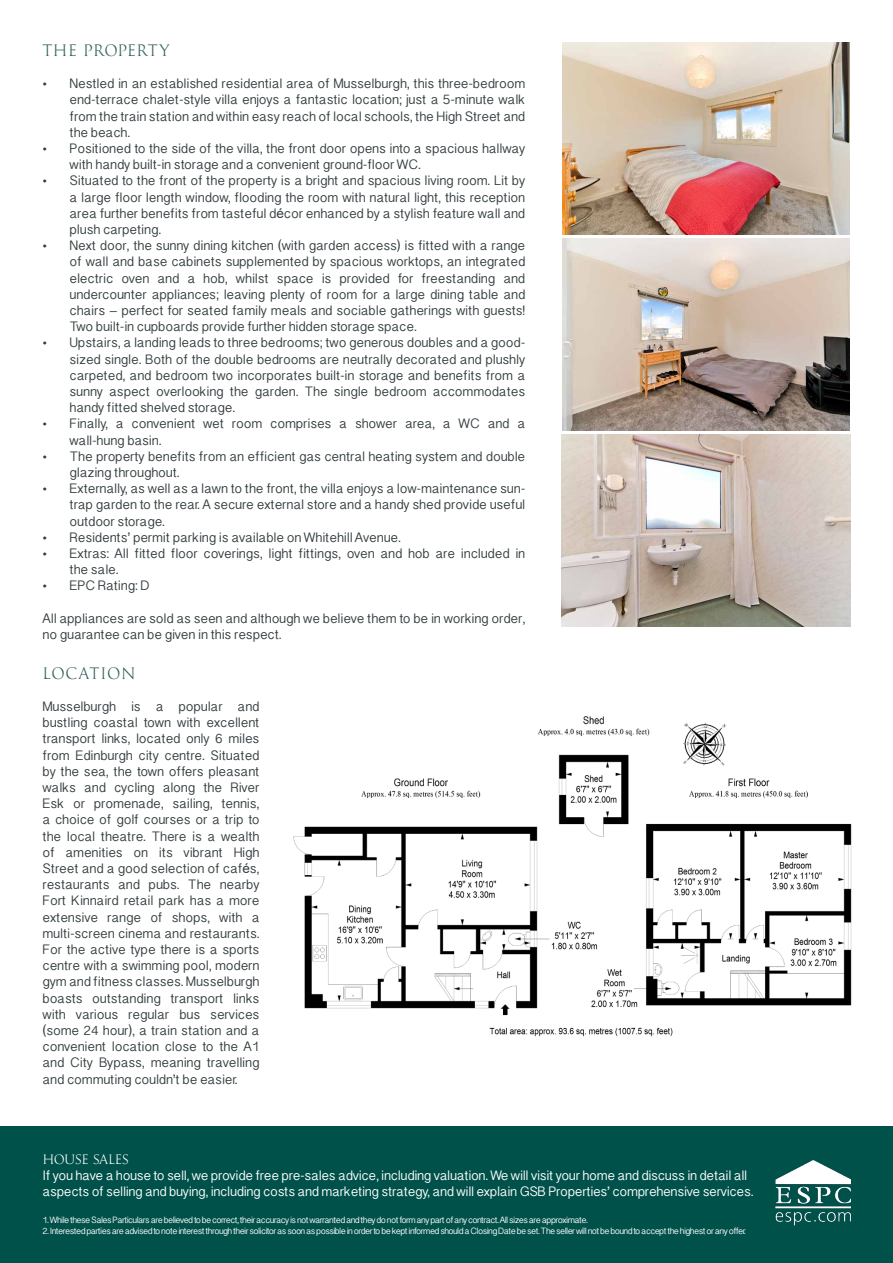
<style>
.page{position:relative;width:893px;height:1263px;background:#fff}
.page>*{position:absolute;margin:0;border:0;box-sizing:border-box;transform-origin:0 0}
.t1{font:16.5px "Goudy Trajan";letter-spacing:.01em;color:#32615c}
.t2{font:16.5px "Goudy Trajan";letter-spacing:.07em;color:#32615c}
.t3{font:13.5px/16.2px "Devanagari Sangam MN";color:#323c3f;text-align:justify}
.t4{font:13.5px/16.2px "Devanagari Sangam MN";letter-spacing:-.01em;color:#fff}
.t5{font:13.5px "Goudy Trajan";letter-spacing:-.005em;color:#fff}
.t6{font:9px "Devanagari Sangam MN";letter-spacing:-.05em;color:#fff}
.s1{font-family:"Arial"}
</style>
<div class="page">
<div style="left:0;top:1127px;width:893px;height:136px;background:#01514b"></div>
<img style="left:775px;top:1160px;width:75px;height:65px">
<img style="left:562px;top:43px;width:287px;height:191px">
<img style="left:562px;top:238px;width:287px;height:192px">
<img style="left:561px;top:434px;width:289px;height:192px">
<img style="left:293px;top:716px;width:559px;height:321px">
<p class="t1" style="left:43px;top:41px;width:129px">THE PROPERTY</p>
<p class="t3" style="left:70px;top:75px;width:457px;text-indent:-27px">• Nestled in an established residential area of Musselburgh, this three-bedroom end-terrace chalet-style villa enjoys a fantastic location; just a 5-minute walk from the train station and within easy reach of local schools, the High Street and the beach.</p>
<p class="t3" style="left:70px;top:140px;width:457px;text-indent:-27px">• Positioned to the side of the villa, the front door opens into a spacious hallway with handy built-in storage and a convenient ground-floor WC.</p>
<p class="t3" style="left:70px;top:173px;width:457px;text-indent:-27px">• Situated to the front of the property is a bright and spacious living room. Lit by a large floor length window, flooding the room with natural light, this reception area further benefits from tasteful d<span class="s1">é</span>cor enhanced by a stylish feature wall and plush carpeting.</p>
<p class="t3" style="left:70px;top:237px;width:457px;text-indent:-27px">• Next door, the sunny dining kitchen (with garden access) is fitted with a range of wall and base cabinets supplemented by spacious worktops, an integrated electric oven and a hob, whilst space is provided for freestanding and undercounter appliances; leaving plenty of room for a large dining table and chairs – perfect for seated family meals and sociable gatherings with guests!<br>Two built-in cupboards provide further hidden storage space.</p>
<p class="t3" style="left:70px;top:335px;width:457px;text-indent:-27px">• Upstairs, a landing leads to three bedrooms; two generous doubles and a good&shy;sized single. Both of the double bedrooms are neutrally decorated and plushly carpeted, and bedroom two incorporates built-in storage and benefits from a sunny aspect overlooking the garden. The single bedroom accommodates handy fitted shelved storage.</p>
<p class="t3" style="left:70px;top:416px;width:457px;text-indent:-27px">• Finally, a convenient wet room comprises a shower area, a WC and a wall-hung basin.</p>
<p class="t3" style="left:70px;top:448px;width:457px;text-indent:-27px">• The property benefits from an efficient gas central heating system and double glazing throughout.</p>
<p class="t3" style="left:70px;top:480px;width:457px;text-indent:-27px">• Externally, as well as a lawn to the front, the villa enjoys a low-maintenance sun&shy;trap garden to the rear. A secure external store and a handy shed provide useful outdoor storage.</p>
<p class="t3" style="left:43px;top:529px;width:360px">• Residents’ permit parking is available on Whitehill Avenue.</p>
<p class="t3" style="left:70px;top:545px;width:457px;text-indent:-27px">• Extras: All fitted floor coverings, light fittings, oven and hob are included in the sale.</p>
<p class="t3" style="left:43px;top:578px;width:108px">• EPC Rating: D</p>
<p class="t3" style="left:43px;top:610px;width:484px">All appliances are sold as seen and although we believe them to be in working order, no guarantee can be given in this respect.</p>
<p class="t2" style="left:43px;top:664px;width:95px">LOCATION</p>
<p class="t3" style="left:43px;top:698px;width:218px">Musselburgh is a popular and bustling coastal town with excellent transport links, located only 6 miles from Edinburgh city centre. Situated by the sea, the town offers pleasant walks and cycling along the River Esk or promenade, sailing, tennis, a choice of golf courses or a trip to the local theatre. There is a wealth of amenities on its vibrant High Street and a good selection of caf<span class="s1">é</span>s, restaurants and pubs. The nearby Fort Kinnaird retail park has a more extensive range of shops, with a multi-screen cinema and restaurants.<br>For the active type there is a sports centre with a swimming pool, modern gym and fitness classes. Musselburgh boasts outstanding transport links with various regular bus services (some 24 hour), a train station and a convenient location close to the A1 and City Bypass, meaning travelling and commuting couldn’t be easier.</p>
<p class="t5" style="left:43px;top:1152px;width:88px">HOUSE SALES</p>
<p class="t4" style="left:43px;top:1167px;width:712px">If you have a house to sell, we provide free pre-sales advice, including valuation. We will visit your home and discuss in detail all aspects of selling and buying, including costs and marketing strategy, and will explain GSB Properties’ comprehensive services.</p>
<p class="t6" style="left:43px;top:1215px;width:547px">1. While these Sales Particulars are believed to be correct, their accuracy is not warranted and they do not form any part of any contract. All sizes are approximate.</p>
<p class="t6" style="left:43px;top:1226px;width:704px">2. Interested parties are advised to note interest through their solicitor as soon as possible in order to be kept informed should a Closing Date be set. The seller will not be bound to accept the highest or any offer.</p>
</div>
